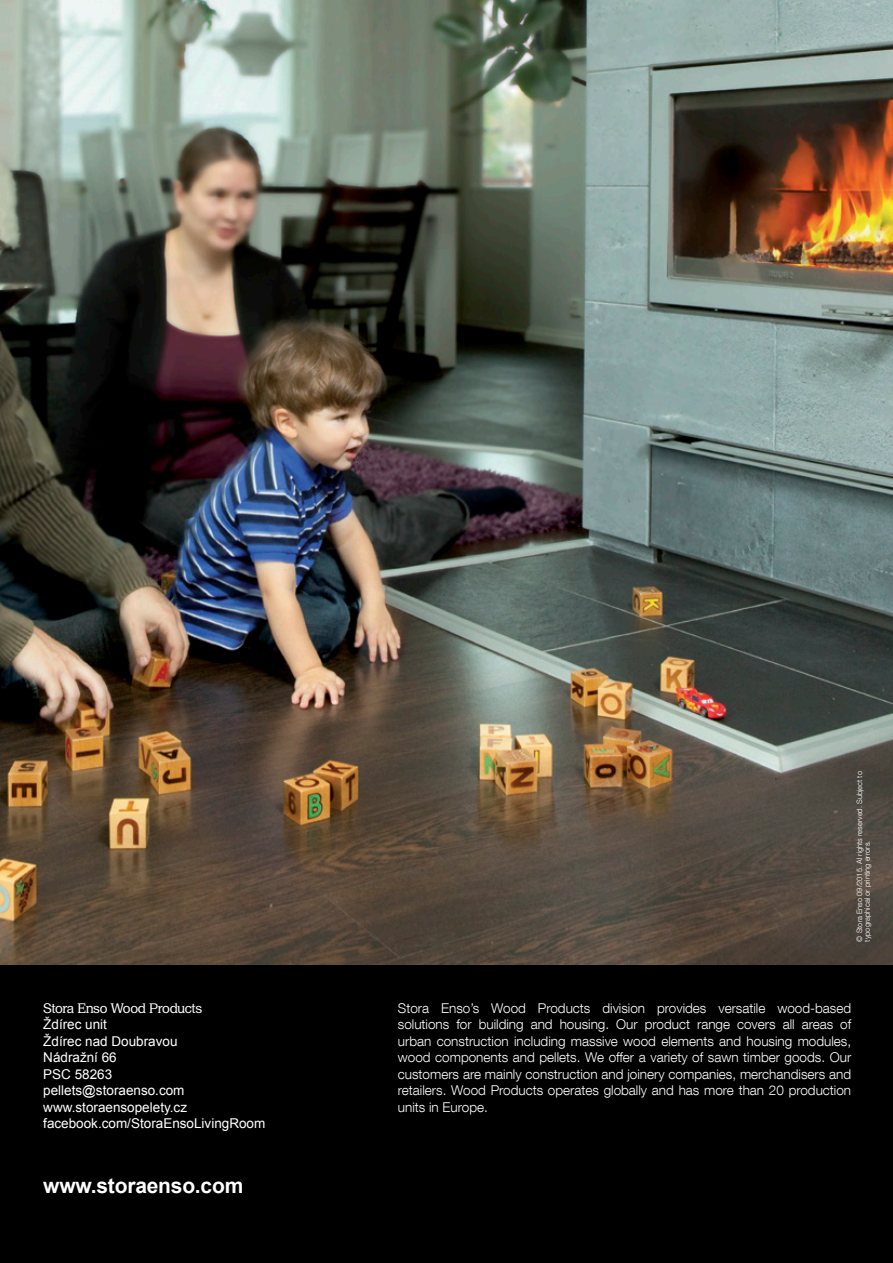
<style>
.page{position:relative;width:893px;height:1263px;background:#fff}
.page>*{position:absolute;margin:0;border:0;box-sizing:border-box;transform-origin:0 0}
.Headline_2_-_cz{font:700 21px "Arial";letter-spacing:-.01em;color:#fff}
.Text_last_Site_-_cz{font:300 13.5px/16.5px "Helvetica Neue LT Com";color:#fff;text-align:justify}
.Text_last_Site_-_cz-2{font:13.5px "Arial";color:#fff}
.Text_last_Site_-_cz-3{font:13.5px "Helvetica Neue Serif Rm";letter-spacing:-.02em;color:#fff}
.t1{font:300 7.5px/7.5px "Helvetica Neue LT Com";color:#fff}
</style>
<div class="page">
<div style="left:0;top:963px;width:893px;height:300px;background:#000"></div>
<img style="left:0;top:0;width:893px;height:964px">
<p class="Text_last_Site_-_cz-3" style="left:43px;top:999px;width:160px">Stora Enso Wood Products</p>
<p class="Text_last_Site_-_cz-2" style="left:43px;top:1015px;width:65px">Ždírec unit</p>
<p class="Text_last_Site_-_cz-2" style="left:43px;top:1032px;width:136px">Ždírec nad Doubravou</p>
<p class="Text_last_Site_-_cz-2" style="left:43px;top:1048px;width:75px">Nádražní 66</p>
<p class="Text_last_Site_-_cz-2" style="left:43px;top:1065px;width:71px">PSC 58263</p>
<p class="Text_last_Site_-_cz-2" style="left:43px;top:1081px;width:143px">pellets@storaenso.com</p>
<p class="Text_last_Site_-_cz-2" style="left:43px;top:1098px;width:145px">www.storaensopelety.cz</p>
<p class="Text_last_Site_-_cz-2" style="left:43px;top:1114px;width:224px">facebook.com/StoraEnsoLivingRoom</p>
<p class="Headline_2_-_cz" style="left:43px;top:1171px;width:202px">www.storaenso.com</p>
<p class="t1" style="left:856px;top:941px;width:172px;rotate:-90deg">© Stora Enso 09/2015. Al rights reserved. Subject to typographical or printing errors.</p>
<p class="Text_last_Site_-_cz" style="left:398px;top:999px;width:455px">Stora Enso’s Wood Products division provides versatile wood-based solutions for building and housing. Our product range covers all areas of urban construction including massive wood elements and housing modules, wood components and pellets. We offer a variety of sawn timber goods. Our customers are mainly construction and joinery companies, merchandisers and retailers. Wood Products operates globally and has more than 20 production units in Europe.</p>
</div>
